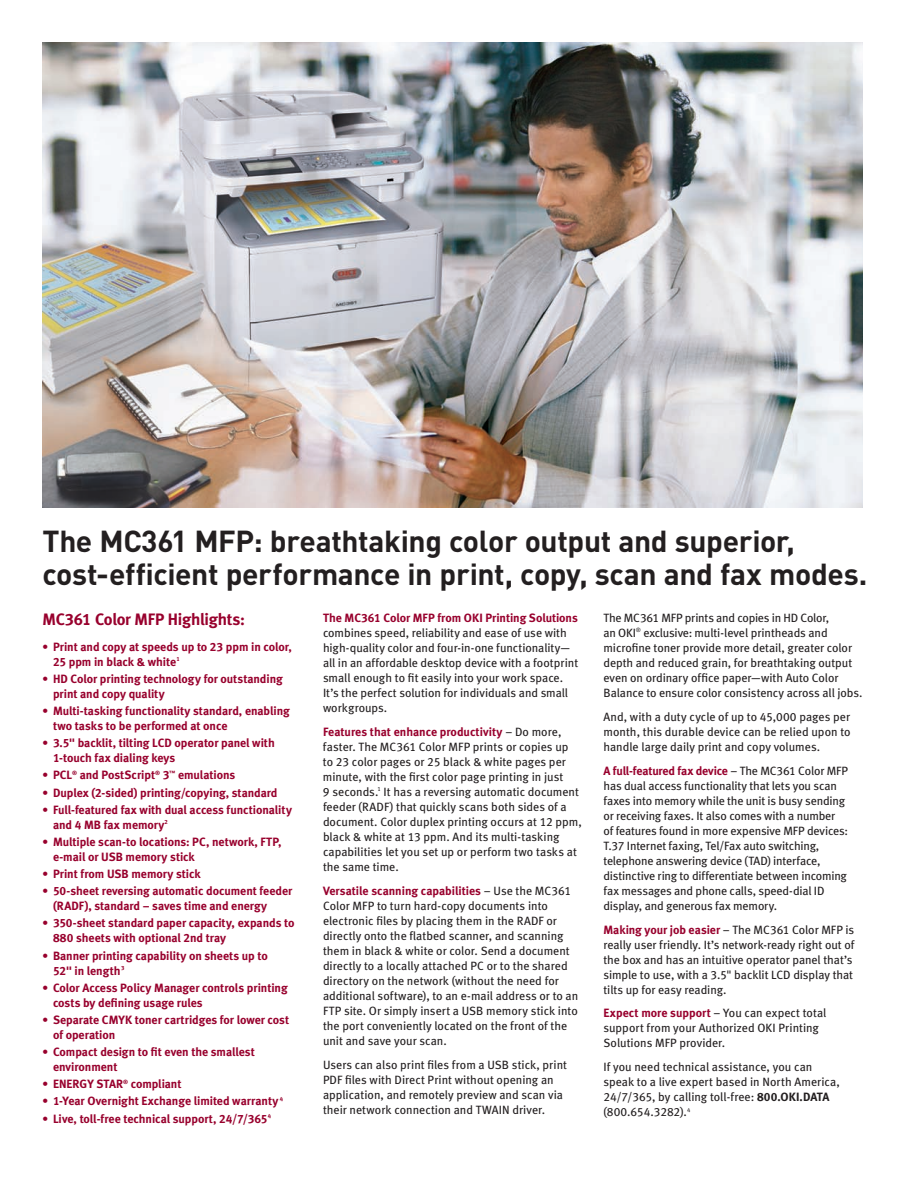
<style>
.page{position:relative;width:918px;height:1188px;background:#fff}
.page>*{position:absolute;margin:0;border:0;box-sizing:border-box;transform-origin:0 0}
._2a-Spread_Hdline_20{font:700 30px/33px "DIN";letter-spacing:-.015em;color:#231f20}
._3a-Highlights_heade{font:16.5px "Meta Bold LF";letter-spacing:-.02em;color:#98012d}
._2c-Body_text_8_10{font:12px/15px "Meta Book LF";color:#231f20}
._3aa-Highlights_body{font:12px/15px "Meta Bold LF";letter-spacing:-.005em;color:#98012d}
.s1{font-family:"Meta Bold LF";color:#98012d}
.s2{font-family:"Meta Bold LF"}
</style>
<div class="page">
<img style="left:43px;top:43px;width:820px;height:465px">
<p class="_2a-Spread_Hdline_20" style="left:43px;top:524px;width:826px">The MC361 MFP: breathtaking color output and superior, cost-efficient performance in print, copy, scan and fax modes.</p>
<p class="_3a-Highlights_heade" style="left:43px;top:609px;width:204px">MC361 Color MFP Highlights:</p>
<p class="_3aa-Highlights_body" style="left:53px;top:639px;width:241px;text-indent:-10px">• Print and copy at speeds up to 23 ppm in color,<br>25 ppm in black &amp; white<sup>1</sup></p>
<p class="_3aa-Highlights_body" style="left:53px;top:671px;width:231px;text-indent:-10px">• HD Color printing technology for outstanding print and copy quality</p>
<p class="_3aa-Highlights_body" style="left:53px;top:703px;width:238px;text-indent:-10px">• Multi-tasking functionality standard, enabling two tasks to be performed at once</p>
<p class="_3aa-Highlights_body" style="left:53px;top:735px;width:223px;text-indent:-10px">• 3.5" backlit, tilting LCD operator panel with<br>1-touch fax dialing keys</p>
<p class="_3aa-Highlights_body" style="left:43px;top:767px;width:194px">• PCL<sup>®</sup> and PostScript<sup>®</sup> 3<sup>™</sup> emulations</p>
<p class="_3aa-Highlights_body" style="left:43px;top:785px;width:236px">• Duplex (2-sided) printing/copying, standard</p>
<p class="_3aa-Highlights_body" style="left:53px;top:802px;width:240px;text-indent:-10px">• Full-featured fax with dual access functionality and 4 MB fax memory<sup>2</sup></p>
<p class="_3aa-Highlights_body" style="left:53px;top:834px;width:230px;text-indent:-10px">• Multiple scan-to locations: PC, network, FTP, e-mail or USB memory stick</p>
<p class="_3aa-Highlights_body" style="left:43px;top:866px;width:160px">• Print from USB memory stick</p>
<p class="_3aa-Highlights_body" style="left:53px;top:883px;width:241px;text-indent:-10px">• 50-sheet reversing automatic document feeder (RADF), standard – saves time and energy</p>
<p class="_3aa-Highlights_body" style="left:53px;top:915px;width:243px;text-indent:-10px">• 350-sheet standard paper capacity, expands to<br>880 sheets with optional 2nd tray</p>
<p class="_3aa-Highlights_body" style="left:53px;top:948px;width:216px;text-indent:-10px">• Banner printing capability on sheets up to<br>52" in length<sup>3</sup></p>
<p class="_3aa-Highlights_body" style="left:53px;top:980px;width:236px;text-indent:-10px">• Color Access Policy Manager controls printing costs by defining usage rules</p>
<p class="_3aa-Highlights_body" style="left:53px;top:1012px;width:238px;text-indent:-10px">• Separate CMYK toner cartridges for lower cost of operation</p>
<p class="_3aa-Highlights_body" style="left:53px;top:1044px;width:203px;text-indent:-10px">• Compact design to fit even the smallest environment</p>
<p class="_3aa-Highlights_body" style="left:43px;top:1076px;width:141px">• ENERGY STAR<sup>®</sup> compliant</p>
<p class="_3aa-Highlights_body" style="left:43px;top:1093px;width:242px">• 1-Year Overnight Exchange limited warranty <sup>4</sup></p>
<p class="_3aa-Highlights_body" style="left:43px;top:1111px;width:230px">• Live, toll-free technical support, 24/7/365<sup>4</sup></p>
<p class="_2c-Body_text_8_10" style="left:323px;top:610px;width:257px"><span class="s1">The MC361 Color MFP from OKI Printing Solutions </span>combines speed, reliability and ease of use with high-quality color and four-in-one functionality— all in an affordable desktop device with a footprint small enough to fit easily into your work space.<br>It’s the perfect solution for individuals and small workgroups.</p>
<p class="_2c-Body_text_8_10" style="left:323px;top:724px;width:260px"><span class="s1">Features that enhance productivity</span> – Do more, faster. The MC361 Color MFP prints or copies up<br>to 23 color pages or 25 black &amp; white pages per minute, with the first color page printing in just<br>9 seconds.<sup>1</sup> It has a reversing automatic document feeder (RADF) that quickly scans both sides of a document. Color duplex printing occurs at 12 ppm, black &amp; white at 13 ppm. And its multi-tasking capabilities let you set up or perform two tasks at the same time.</p>
<p class="_2c-Body_text_8_10" style="left:323px;top:883px;width:257px"><span class="s1">Versatile scanning capabilities</span> – Use the MC361<br>Color MFP to turn hard-copy documents into electronic files by placing them in the RADF or directly onto the flatbed scanner, and scanning them in black &amp; white or color. Send a document directly to a locally attached PC or to the shared directory on the network (without the need for additional software), to an e-mail address or to an FTP site. Or simply insert a USB memory stick into the port conveniently located on the front of the unit and save your scan.</p>
<p class="_2c-Body_text_8_10" style="left:323px;top:1057px;width:246px">Users can also print files from a USB stick, print PDF files with Direct Print without opening an application, and remotely preview and scan via their network connection and TWAIN driver.</p>
<p class="_2c-Body_text_8_10" style="left:603px;top:610px;width:261px">The MC361 MFP prints and copies in HD Color,<br>an OKI<sup>®</sup> exclusive: multi-level printheads and microfine toner provide more detail, greater color depth and reduced grain, for breathtaking output even on ordinary office paper—with Auto Color Balance to ensure color consistency across all jobs.</p>
<p class="_2c-Body_text_8_10" style="left:604px;top:709px;width:249px;text-align:justify">And, with a duty cycle of up to 45,000 pages per month, this durable device can be relied upon to handle large daily print and copy volumes.</p>
<p class="_2c-Body_text_8_10" style="left:604px;top:763px;width:246px"><span class="s1">A full-featured fax device</span> – The MC361 Color MFP has dual access functionality that lets you scan faxes into memory while the unit is busy sending or receiving faxes. It also comes with a number<br>of features found in more expensive MFP devices:<br>T.37 Internet faxing, Tel/Fax auto switching, telephone answering device (TAD) interface, distinctive ring to differentiate between incoming fax messages and phone calls, speed-dial ID display, and generous fax memory.</p>
<p class="_2c-Body_text_8_10" style="left:604px;top:922px;width:252px"><span class="s1">Making your job easier</span> – The MC361 Color MFP is really user friendly. It’s network-ready right out of the box and has an intuitive operator panel that’s simple to use, with a 3.5" backlit LCD display that tilts up for easy reading.</p>
<p class="_2c-Body_text_8_10" style="left:604px;top:1005px;width:224px"><span class="s1">Expect more support</span> – You can expect total support from your Authorized OKI Printing<br>Solutions MFP provider.</p>
<p class="_2c-Body_text_8_10" style="left:604px;top:1059px;width:238px">If you need technical assistance, you can speak to a live expert based in North America, 24/7/365, by calling toll-free: <span class="s2">800.OKI.DATA </span>(800.654.3282).<sup>4</sup></p>
</div>
